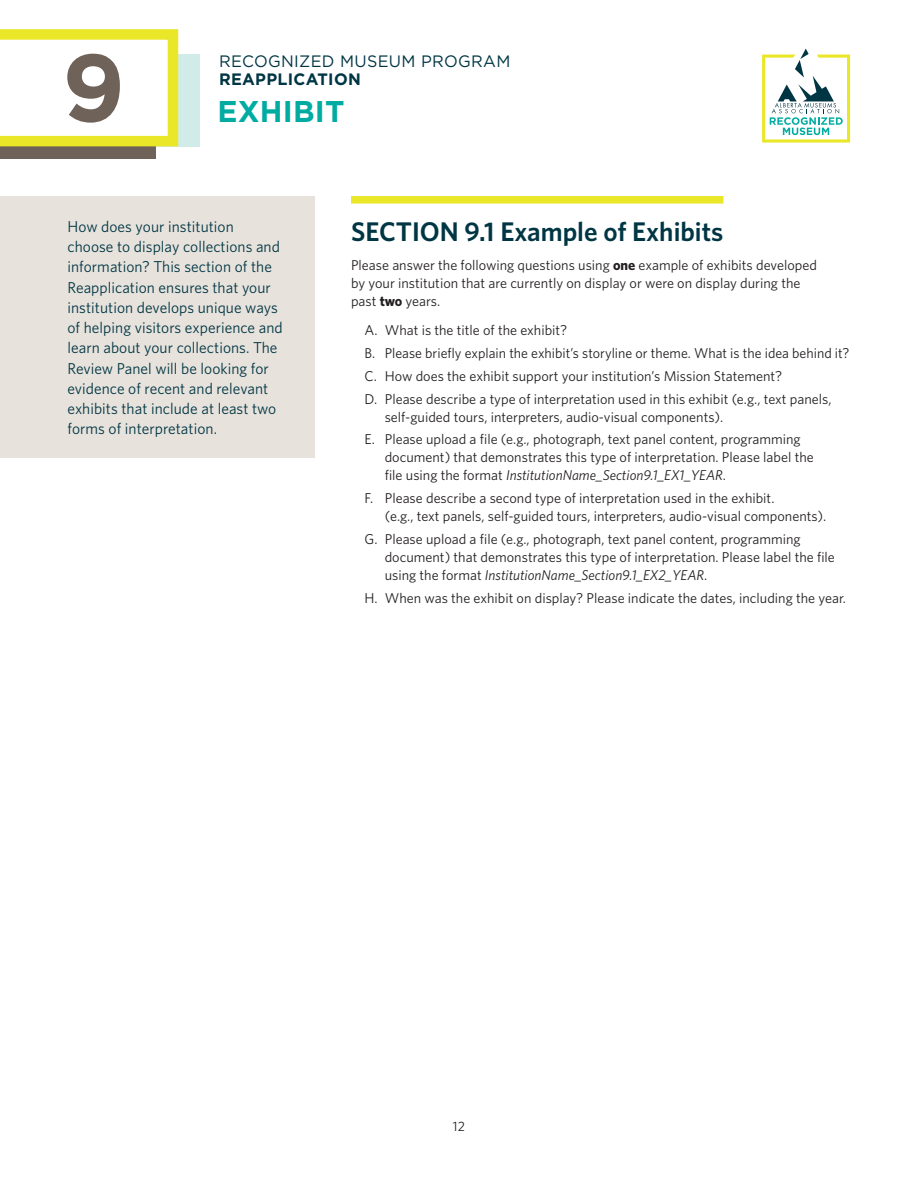
<style>
.page{position:relative;width:918px;height:1188px;background:#fff}
.page>*{position:absolute;margin:0;border:0;box-sizing:border-box;transform-origin:0 0}
.t1{font:700 95.25px "Gotham";color:#6f6259}
.t2{font:700 30px "Gotham";letter-spacing:.005em;color:#00aca2}
.t3{font:600 27px "Whitney";color:#003644}
.t4{font:16.5px "Gotham";letter-spacing:.02em;color:#003644}
.t5{font:700 16.5px "Gotham";letter-spacing:.02em;color:#003644}
.t6{font:15.75px/20.2px "Whitney";letter-spacing:.005em;color:#003644}
.t7{font:14.25px/18px "Whitney";color:#231f20}
.t8{font:13.5px "Whitney";color:#231f20}
.s1{font-weight:700}
.s2{font-style:italic}
</style>
<div class="page">
<div style="left:50px;top:54px;width:150px;height:92px;background:#d1ebe8"></div>
<div style="left:0;top:51px;width:156px;height:108px;background:#6f6259"></div>
<svg style="left:0;top:29px;width:183px;height:118px;background:#f8f8ce"></svg>
<svg style="left:762px;top:49px;width:88px;height:94px"></svg>
<div style="left:351px;top:196px;width:372px;height:8px;background:#e9e727"></div>
<div style="left:0;top:196px;width:315px;height:262px;background:#e7e2dc"></div>
<h1 class="t1" style="left:62px;top:33px;width:65px">9</h1>
<p class="t4" style="left:219px;top:52px;width:293px">RECOGNIZED MUSEUM PROGRAM</p>
<p class="t5" style="left:219px;top:70px;width:143px">REAPPLICATION</p>
<h2 class="t2" style="left:218px;top:94px;width:129px">EXHIBIT</h2>
<p class="t6" style="left:68px;top:216px;width:217px">How does your institution choose to display collections and information? This section of the<br>Reapplication ensures that your institution develops unique ways of helping visitors experience and learn about your collections. The<br>Review Panel will be looking for evidence of recent and relevant exhibits that include at least two forms of interpretation.</p>
<h3 class="t3" style="left:351px;top:216px;width:374px">SECTION 9.1 Example of Exhibits</h3>
<p class="t7" style="left:351px;top:256px;width:467px">Please answer the following questions using <span class="s1">one</span> example of exhibits developed by your institution that are currently on display or were on display during the past <span class="s1">two</span> years.</p>
<p class="t7" style="left:364px;top:318px;width:487px;line-height:22.8px">A. What is the title of the exhibit?<br>B. Please briefly explain the exhibit’s storyline or theme. What is the idea behind it?<br>C. How does the exhibit support your institution’s Mission Statement?<br>D. Please describe a type of interpretation used in this exhibit (e.g., text panels,</p>
<p class="t7" style="left:364px;top:405px;width:438px;line-height:22.8px;text-indent:20px">self-guided tours, interpreters, audio-visual components).<br>E. Please upload a file (e.g., photograph, text panel content, programming</p>
<p class="t7" style="left:385px;top:448px;width:431px">document) that demonstrates this type of interpretation. Please label the file using the format <span class="s2">InstitutionName_Section9.1_EX1_YEAR</span>.</p>
<p class="t7" style="left:385px;top:489px;width:443px;text-indent:-20px">F. Please describe a second type of interpretation used in the exhibit.<br>(e.g., text panels, self-guided tours, interpreters, audio-visual components).</p>
<p class="t7" style="left:385px;top:530px;width:452px;text-indent:-20px">G. Please upload a file (e.g., photograph, text panel content, programming document) that demonstrates this type of interpretation. Please label the file using the format <span class="s2">InstitutionName_Section9.1_EX2_YEAR</span>.</p>
<p class="t7" style="left:364px;top:589px;width:483px">H. When was the exhibit on display? Please indicate the dates, including the year.</p>
<p class="t8" style="left:453px;top:1119px;width:14px">12</p>
</div>
